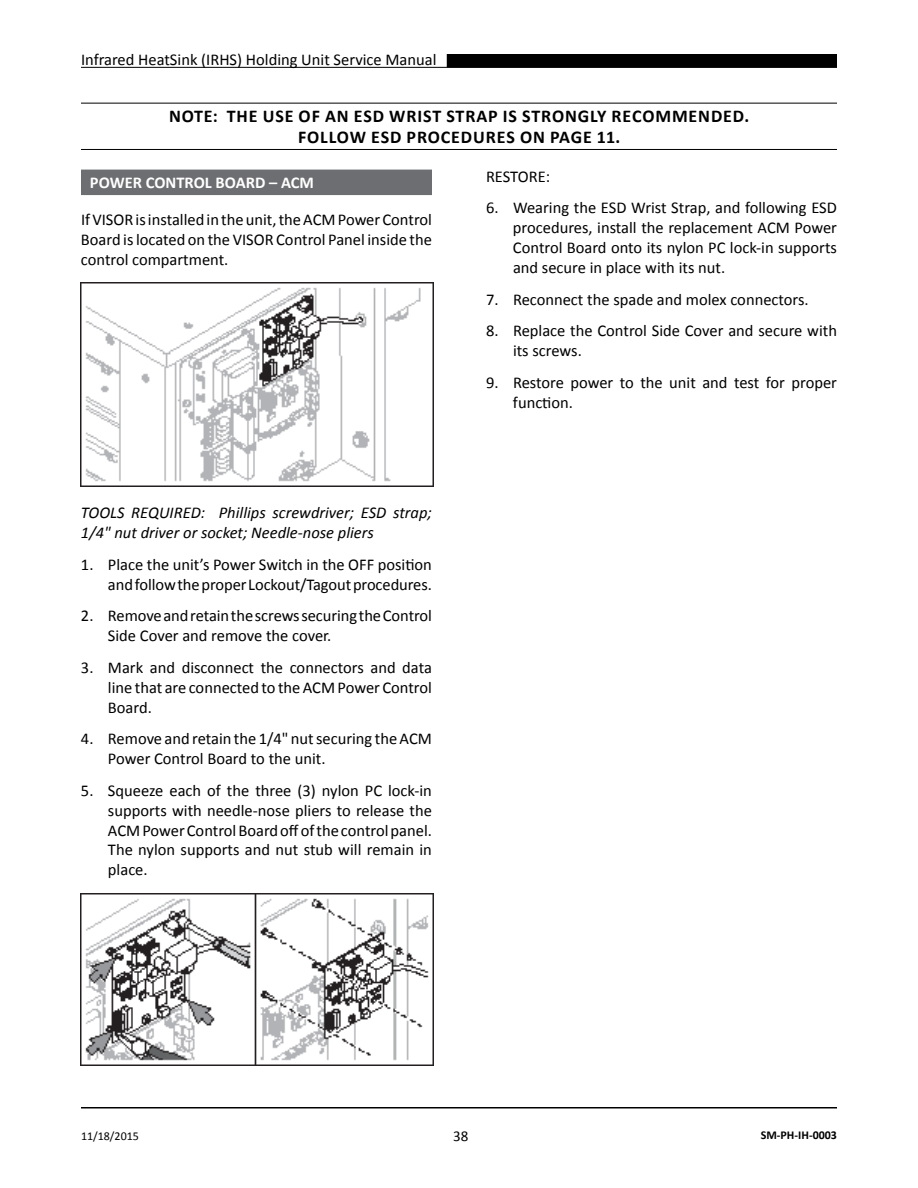
<style>
.page{position:relative;width:918px;height:1188px;background:#fff}
.page>*{position:absolute;margin:0;border:0;box-sizing:border-box;transform-origin:0 0}
.t1{font:700 18px "Calibri";letter-spacing:.04em;color:#000}
.t2{font:16.5px/19.8px "Calibri";color:#000;text-align:justify}
.t3{font:italic 16.5px/19.8px "Calibri";color:#000}
.t4{font:700 16.5px "Calibri";color:#fff}
.t5{font:15px "Calibri";color:#000}
.t6{font:700 12px "Calibri";color:#000}
.t7{font:12px "Calibri";color:#000}
</style>
<div class="page">
<hr style="left:81px;top:67px;width:756px;height:1px;background:#000">
<div style="left:447px;top:54px;width:390px;height:14px;background:#000"></div>
<hr style="left:81px;top:1107px;width:756px;height:1px;background:#000">
<div style="left:81px;top:170px;width:351px;height:25px;background:#6d6e71"></div>
<img style="left:81px;top:283px;width:352px;height:203px">
<img style="left:81px;top:893px;width:353px;height:172px">
<hr style="left:81px;top:103px;width:756px;height:1px;background:#000">
<hr style="left:81px;top:149px;width:756px;height:1px;background:#000">
<p class="t2" style="left:81px;top:50px;width:357px">Infrared HeatSink (IRHS) Holding Unit Service Manual</p>
<p class="t1" style="left:169px;top:104px;width:105px">NOTE: THE USE</p>
<p class="t1" style="left:299px;top:104px;width:118px">OF AN ESD WRIST</p>
<p class="t1" style="left:446px;top:104px;width:21px">STRAP</p>
<p class="t1" style="left:503px;top:104px;width:31px">IS STRONGLY</p>
<p class="t1" style="left:612px;top:104px;width:13px">RECOMMENDED</p>
<p class="t1" style="left:744px;top:104px;width:6px">.</p>
<p class="t1" style="left:298px;top:126px;width:22px">FOLLOW</p>
<p class="t1" style="left:371px;top:126px;width:48px">ESD PROCEDURES</p>
<p class="t1" style="left:520px;top:126px;width:42px">ON PAGE</p>
<p class="t1" style="left:597px;top:126px;width:25px">11.</p>
<p class="t4" style="left:90px;top:172px;width:226px">POWER CONTROL BOARD – ACM</p>
<p class="t2" style="left:81px;top:210px;width:353px">IfVISORisinstalled in the unit,theACMPowerControl Board islocated on the VISOR Control Panel inside the control compartment.</p>
<p class="t3" style="left:81px;top:502px;width:352px">TOOLS REQUIRED: Phillips screwdriver; ESD strap;<br>1/4" nut driver or socket; Needle-nose pliers</p>
<p class="t2" style="left:81px;top:555px;width:352px;text-align:right">1. Place the unit’s Power Switch in the OFF position andfollowtheproperLockout/Tagoutprocedures.</p>
<p class="t2" style="left:108px;top:606px;width:325px;text-indent:-27px">2. RemoveandretainthescrewssecuringtheControl<br>Side Cover and remove the cover.</p>
<p class="t2" style="left:108px;top:658px;width:326px;text-indent:-27px">3. Mark and disconnect the connectors and data line that are connected to the ACM Power Control Board.</p>
<p class="t2" style="left:108px;top:729px;width:325px;text-indent:-27px">4. Remove and retain the 1/4" nutsecuring the ACM<br>Power Control Board to the unit.</p>
<p class="t2" style="left:108px;top:781px;width:326px;text-indent:-27px">5. Squeeze each of the three (3) nylon PC lock-in supports with needle-nose pliers to release the ACMPowerControlBoardoffofthe controlpanel.<br>The nylon supports and nut stub will remain in place.</p>
<p class="t2" style="left:486px;top:166px;width:66px">RESTORE:</p>
<p class="t2" style="left:513px;top:198px;width:326px;text-indent:-27px">6. Wearing the ESD Wrist Strap, and following ESD procedures, install the replacement ACM Power Control Board onto its nylon PC lock-in supports and secure in place with its nut.</p>
<p class="t2" style="left:486px;top:289px;width:324px">7. Reconnect the spade and molex connectors.</p>
<p class="t2" style="left:513px;top:321px;width:325px;text-indent:-27px">8. Replace the Control Side Cover and secure with its screws.</p>
<p class="t2" style="left:513px;top:373px;width:326px;text-indent:-27px">9. Restore power to the unit and test for proper function.</p>
<p class="t7" style="left:81px;top:1128px;width:59px">11/18/2015</p>
<p class="t5" style="left:453px;top:1126px;width:17px">38</p>
<p class="t6" style="left:761px;top:1127px;width:78px">SM-PH-IH-0003</p>
</div>
